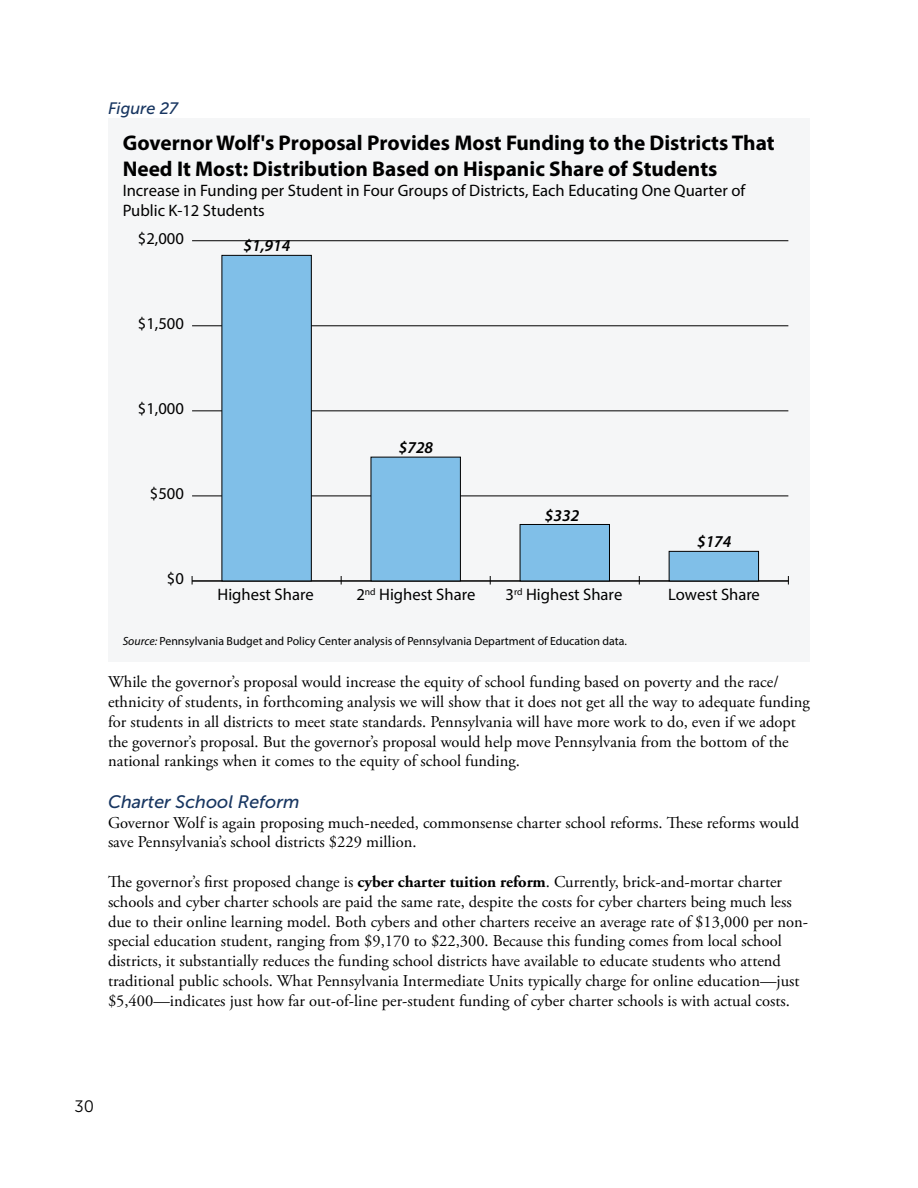
<style>
.page{position:relative;width:918px;height:1188px;background:#fff}
.page>*{position:absolute;margin:0;border:0;box-sizing:border-box;transform-origin:0 0}
.t1{font:700 21.3px/25.7px "Myriad Pro";color:#000}
.t2{font:italic 18px "Museo Sans 500";color:#183661}
.t3{font:16.65px/20px "Myriad Pro";color:#000}
.t4{font:italic 600 16.65px "Myriad Pro";color:#000}
.t5{font:16.5px/19.8px "Adobe Garamond Pro";color:#000}
.t6{font:italic 16.5px "Museo Sans 500";color:#183661}
.t7{font:16.5px "Museo Sans 300";color:#000}
.t8{font:11.85px "Myriad Pro";color:#000}
.s1{font-style:italic}
.s2{font-weight:700}
</style>
<div class="page">
<div style="left:108px;top:118px;width:702px;height:544px;background:#f5f6f7"></div>
<hr style="left:192px;top:581px;width:596px;height:1px;background:#000">
<hr style="left:192px;top:496px;width:596px;height:1px;background:#000">
<hr style="left:192px;top:411px;width:596px;height:1px;background:#000">
<hr style="left:192px;top:326px;width:596px;height:1px;background:#000">
<hr style="left:192px;top:240px;width:596px;height:1px;background:#000">
<div style="left:222px;top:255px;width:90px;height:326px;background:#80bfe8;border:1px solid #000"></div>
<div style="left:371px;top:457px;width:90px;height:124px;background:#80bfe8"></div>
<div style="left:520px;top:524px;width:90px;height:57px;background:#80bfe8;border:1px solid #000"></div>
<div style="left:669px;top:551px;width:90px;height:30px;background:#80bfe8;border:1px solid #000"></div>
<p class="t6" style="left:108px;top:99px;width:71px">Figure 27</p>
<p class="t1" style="left:123px;top:129px;width:654px">Governor Wolf's Proposal Provides Most Funding to the Districts That<br>Need It Most: Distribution Based on Hispanic Share of Students</p>
<p class="t3" style="left:123px;top:180px;width:624px">Increase in Funding per Student in Four Groups of Districts, Each Educating One Quarter of<br>Public K-12 Students</p>
<p class="t3" style="left:138px;top:228px;width:48px">$2,000</p>
<p class="t3" style="left:138px;top:313px;width:48px">$1,500</p>
<p class="t3" style="left:138px;top:398px;width:48px">$1,000</p>
<p class="t3" style="left:150px;top:483px;width:36px">$500</p>
<p class="t3" style="left:167px;top:569px;width:19px">$0</p>
<p class="t4" style="left:243px;top:235px;width:49px">$1,914</p>
<p class="t4" style="left:399px;top:437px;width:36px">$728</p>
<p class="t4" style="left:545px;top:504px;width:36px">$332</p>
<p class="t4" style="left:697px;top:531px;width:36px">$174</p>
<p class="t3" style="left:218px;top:584px;width:98px">Highest Share</p>
<p class="t3" style="left:356px;top:584px;width:121px">2<sup>nd</sup> Highest Share</p>
<p class="t3" style="left:506px;top:584px;width:118px">3<sup>rd</sup> Highest Share</p>
<p class="t3" style="left:668px;top:584px;width:93px">Lowest Share</p>
<p class="t8" style="left:123px;top:633px;width:506px"><span class="s1">Source:</span> Pennsylvania Budget and Policy Center analysis of Pennsylvania Department of Education data.</p>
<p class="t5" style="left:108px;top:673px;width:703px">While the governor’s proposal would increase the equity of school funding based on poverty and the race/ ethnicity of students, in forthcoming analysis we will show that it does not get all the way to adequate funding for students in all districts to meet state standards. Pennsylvania will have more work to do, even if we adopt the governor’s proposal. But the governor’s proposal would help move Pennsylvania from the bottom of the national rankings when it comes to the equity of school funding.</p>
<p class="t2" style="left:108px;top:792px;width:193px">Charter School Reform</p>
<p class="t5" style="left:108px;top:813px;width:693px">Governor Wolf is again proposing much-needed, commonsense charter school reforms. These reforms would save Pennsylvania’s school districts $229 million.</p>
<p class="t5" style="left:108px;top:872px;width:702px">The governor’s first proposed change is <span class="s2">cyber charter tuition reform</span>. Currently, brick-and-mortar charter schools and cyber charter schools are paid the same rate, despite the costs for cyber charters being much less due to their online learning model. Both cybers and other charters receive an average rate of $13,000 per non&shy;special education student, ranging from $9,170 to $22,300. Because this funding comes from local school districts, it substantially reduces the funding school districts have available to educate students who attend traditional public schools. What Pennsylvania Intermediate Units typically charge for online education—just $5,400—indicates just how far out-of-line per-student funding of cyber charter schools is with actual costs.</p>
<p class="t7" style="left:74px;top:1098px;width:21px">30</p>
</div>
